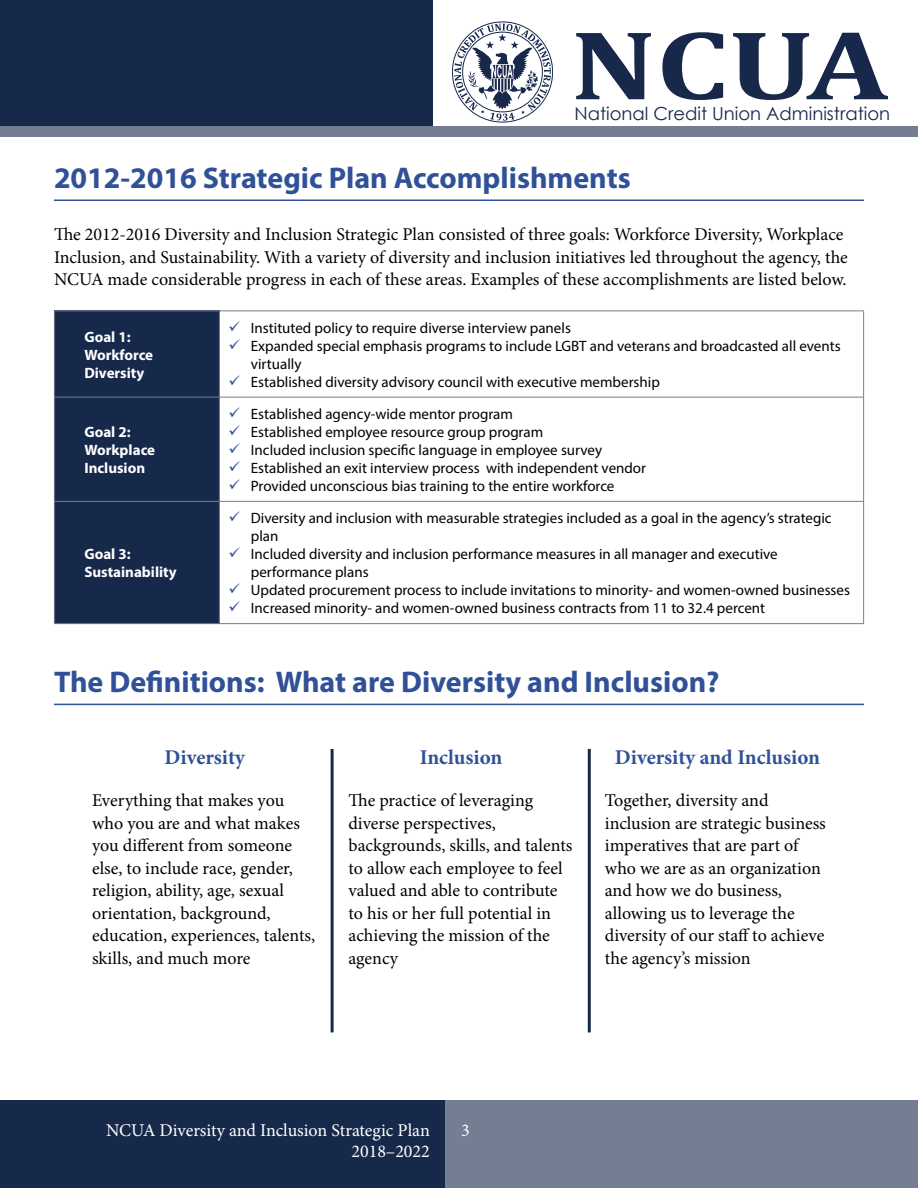
<style>
.page{position:relative;width:918px;height:1188px;background:#fff}
.page>*{position:absolute;margin:0;border:0;box-sizing:border-box;transform-origin:0 0}
.t1{font:700 99.3px "Cambria";color:#18284b;scale:1.27 1}
.t2{font:700 30px "Myriad Pro";color:#305197}
.H3_Centered{font:700 21px "Minion Pro";letter-spacing:-.005em;color:#305197}
.body_text{font:18px/22.5px "Minion Pro";letter-spacing:-.005em;color:#000}
.t3{font:18px "Minion Pro";color:#fff}
.t4{font:18px "Century Gothic";color:#18284b}
.t5{font:15px/18px "Myriad Pro";color:#000}
.t6{font:700 15px "Myriad Pro";color:#fff}
.s1{color:#305197}
</style>
<div class="page">
<svg style="left:454px;top:24px;width:97px;height:97px"></svg>
<div style="left:462px;top:32px;width:81px;height:80px;border:1px solid #18284b;border-radius:50%"></div>
<div style="left:0;top:0;width:433px;height:127px;background:#17294a"></div>
<div style="left:0;top:127px;width:918px;height:10px;background:#747e93"></div>
<div style="left:0;top:1100px;width:446px;height:88px;background:#17294a"></div>
<div style="left:446px;top:1100px;width:472px;height:88px;background:#747e93"></div>
<hr style="left:331px;top:749px;width:3px;height:283px;background:#17294a">
<hr style="left:588px;top:749px;width:3px;height:283px;background:#17294a">
<hr style="left:54px;top:704px;width:810px;height:1px;background:#305197">
<hr style="left:54px;top:200px;width:810px;height:1px;background:#305197">
<div style="left:54px;top:311px;width:165px;height:86px;background:#17294a"></div>
<div style="left:54px;top:397px;width:165px;height:104px;background:#17294a"></div>
<div style="left:54px;top:501px;width:165px;height:123px;background:#17294a"></div>
<hr style="left:54px;top:310px;width:165px;height:1px;background:#747e93">
<hr style="left:54px;top:311px;width:1px;height:86px;background:#747e93">
<hr style="left:219px;top:310px;width:645px;height:1px;background:#747e93">
<hr style="left:219px;top:311px;width:1px;height:86px;background:#747e93">
<hr style="left:863px;top:311px;width:1px;height:86px;background:#747e93">
<hr style="left:54px;top:397px;width:165px;height:1px;background:#747e93">
<hr style="left:54px;top:398px;width:1px;height:103px;background:#747e93">
<hr style="left:219px;top:397px;width:645px;height:1px;background:#747e93">
<hr style="left:219px;top:398px;width:1px;height:103px;background:#747e93">
<hr style="left:863px;top:398px;width:1px;height:103px;background:#747e93">
<hr style="left:54px;top:501px;width:165px;height:1px;background:#747e93">
<hr style="left:54px;top:502px;width:1px;height:121px;background:#747e93">
<hr style="left:219px;top:501px;width:645px;height:1px;background:#747e93">
<hr style="left:219px;top:502px;width:1px;height:121px;background:#747e93">
<hr style="left:863px;top:502px;width:1px;height:121px;background:#747e93">
<hr style="left:54px;top:623px;width:165px;height:1px;background:#747e93">
<hr style="left:219px;top:623px;width:645px;height:1px;background:#747e93">
<h1 class="t1" style="left:570px;top:5px;width:253px">NCUA</h1>
<p class="t4" style="left:574px;top:102px;width:317px">National Credit Union Administration</p>
<h1 class="t2" style="left:54px;top:158px;width:578px">2012-2016 Strategic Plan Accomplishments</h1>
<p class="body_text" style="left:54px;top:223px;width:795px">The 2012-2016 Diversity and Inclusion Strategic Plan consisted of three goals: Workforce Diversity, Workplace<br>Inclusion, and Sustainability. With a variety of diversity and inclusion initiatives led throughout the agency, the<br>NCUA made considerable progress in each of these areas. Examples of these accomplishments are listed below.</p>
<p class="t5" style="left:228px;top:318px;width:344px"><span class="s1">✓</span> Instituted policy to require diverse interview panels</p>
<p class="t6" style="left:84px;top:327px;width:48px">Goal 1:</p>
<p class="t5" style="left:228px;top:336px;width:614px"><span class="s1">✓</span> Expanded special emphasis programs to include LGBT and veterans and broadcasted all events</p>
<p class="t6" style="left:84px;top:345px;width:70px">Workforce</p>
<p class="t5" style="left:251px;top:354px;width:52px">virtually</p>
<p class="t6" style="left:84px;top:363px;width:61px">Diversity</p>
<p class="t5" style="left:228px;top:372px;width:433px"><span class="s1">✓</span> Established diversity advisory council with executive membership</p>
<p class="t5" style="left:228px;top:405px;width:286px"><span class="s1">✓</span> Established agency-wide mentor program</p>
<p class="t6" style="left:84px;top:422px;width:48px">Goal 2:</p>
<p class="t5" style="left:228px;top:423px;width:316px"><span class="s1">✓</span> Established employee resource group program</p>
<p class="t6" style="left:84px;top:440px;width:72px">Workplace</p>
<p class="t5" style="left:228px;top:441px;width:375px"><span class="s1">✓</span> Included inclusion specific language in employee survey</p>
<p class="t6" style="left:84px;top:458px;width:62px">Inclusion</p>
<p class="t5" style="left:228px;top:459px;width:419px"><span class="s1">✓</span> Established an exit interview process with independent vendor</p>
<p class="t5" style="left:228px;top:477px;width:388px"><span class="s1">✓</span> Provided unconscious bias training to the entire workforce</p>
<p class="t5" style="left:251px;top:509px;width:582px;text-indent:-22px"><span class="s1">✓</span> Diversity and inclusion with measurable strategies included as a goal in the agency’s strategic plan</p>
<p class="t6" style="left:84px;top:544px;width:48px">Goal 3:</p>
<p class="t5" style="left:228px;top:545px;width:551px"><span class="s1">✓</span> Included diversity and inclusion performance measures in all manager and executive</p>
<p class="t6" style="left:84px;top:562px;width:94px">Sustainability</p>
<p class="t5" style="left:251px;top:563px;width:119px">performance plans</p>
<p class="t5" style="left:228px;top:581px;width:623px"><span class="s1">✓</span> Updated procurement process to include invitations to minority- and women-owned businesses</p>
<p class="t5" style="left:228px;top:599px;width:538px"><span class="s1">✓</span> Increased minority- and women-owned business contracts from 11 to 32.4 percent</p>
<h1 class="t2" style="left:54px;top:662px;width:667px">The Definitions: What are Diversity and Inclusion?</h1>
<p class="H3_Centered" style="left:165px;top:743px;width:82px">Diversity</p>
<p class="body_text" style="left:92px;top:789px;width:225px">Everything that makes you who you are and what makes you different from someone else, to include race, gender, religion, ability, age, sexual orientation, background, education, experiences, talents, skills, and much more</p>
<p class="H3_Centered" style="left:420px;top:743px;width:84px">Inclusion</p>
<p class="body_text" style="left:348px;top:789px;width:225px">The practice of leveraging diverse perspectives, backgrounds, skills, and talents to allow each employee to feel valued and able to contribute to his or her full potential in achieving the mission of the agency</p>
<p class="H3_Centered" style="left:615px;top:743px;width:207px">Diversity and Inclusion</p>
<p class="body_text" style="left:605px;top:789px;width:223px">Together, diversity and inclusion are strategic business imperatives that are part of who we are as an organization and how we do business, allowing us to leverage the diversity of our staff to achieve the agency’s mission</p>
<p class="t3" style="left:106px;top:1118px;width:325px">NCUA Diversity and Inclusion Strategic Plan</p>
<p class="t3" style="left:461px;top:1118px;width:10px">3</p>
<p class="t3" style="left:351px;top:1140px;width:80px">2018–2022</p>
</div>
